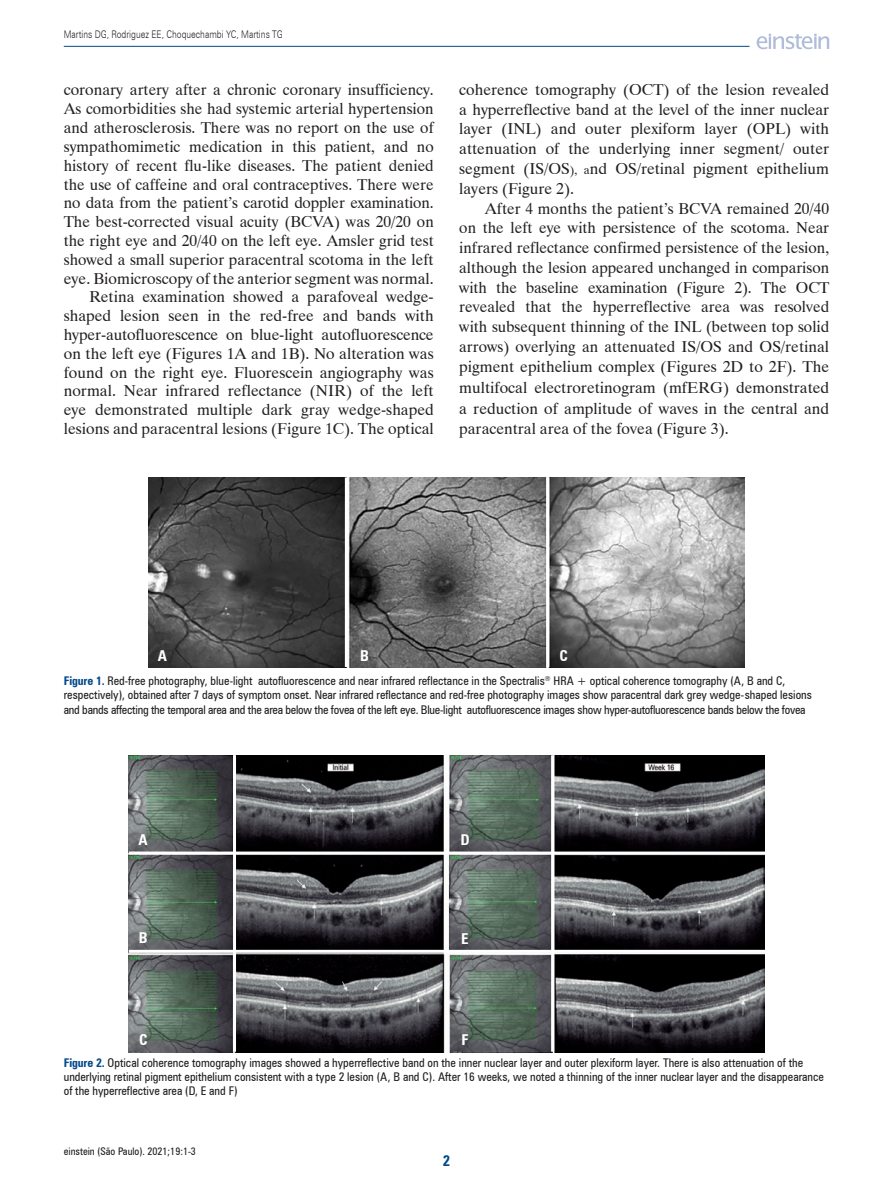
<style>
.page{position:relative;width:893px;height:1191px;background:#fff}
.page>*{position:absolute;margin:0;border:0;box-sizing:border-box;transform-origin:0 0}
.t1{font:15.75px/18.9px "Dutch 801 BT";color:#231f20;text-align:justify}
.t2{font:700 condensed 15px "Zurich BT";color:#fff}
.t3{font:700 condensed 15px "Zurich BT";color:#004a8b}
.t4{font:condensed 12px/14.2px "Zurich BT";color:#231f20}
.t5{font:300 10.5px "Zurich BT";color:#231f20;scale:.8 1}
.t6{font:condensed 10.5px "Zurich BT";color:#231f20}
.s1{font-size:12px}
.s2{font-weight:700;color:#004a8b}
</style>
<div class="page">
<svg style="left:757px;top:34px;width:72px;height:15px"></svg>
<hr style="left:64px;top:46px;width:685px;height:1px;background:#004a8b">
<img style="left:148px;top:477px;width:597px;height:190px">
<img style="left:129px;top:755px;width:635px;height:297px">
<hr style="left:345px;top:477px;width:3px;height:190px;background:#fff">
<hr style="left:546px;top:477px;width:3px;height:190px;background:#fff">
<hr style="left:233px;top:755px;width:3px;height:296px;background:#fff">
<hr style="left:551px;top:755px;width:3px;height:296px;background:#fff">
<hr style="left:129px;top:851px;width:636px;height:3px;background:#fff">
<hr style="left:129px;top:949px;width:636px;height:3px;background:#fff">
<p class="t5" style="left:64px;top:28px;width:275px">Martins DG, Rodriguez EE, Choquechambi YC, Martins TG</p>
<p class="t1" style="left:64px;top:80px;width:371px;text-align:right">coronary artery after a chronic coronary insufficiency.<br>As comorbidities she had systemic arterial hypertension and atherosclerosis. There was no report on the use of sympathomimetic medication in this patient, and no history of recent flu-like diseases. The patient denied the use of caffeine and oral contraceptives. There were no data from the patient’s carotid doppler examination.<br>The best-corrected visual acuity (BCVA) was 20/20 on the right eye and 20/40 on the left eye. Amsler grid test showed a small superior paracentral scotoma in the left eye. Biomicroscopy of the anterior segment was normal.<br>Retina examination showed a parafoveal wedge&shy;shaped lesion seen in the red-free and bands with hyper-autofluorescence on blue-light autofluorescence on the left eye (Figures 1A and 1B). No alteration was found on the right eye. Fluorescein angiography was normal. Near infrared reflectance (NIR) of the left eye demonstrated multiple dark gray wedge-shaped lesions and paracentral lesions (Figure 1C). The optical</p>
<p class="t1" style="left:459px;top:79px;width:371px;line-height:19.8px">coherence tomography (OCT) of the lesion revealed a hyperreflective band at the level of the inner nuclear layer (INL) and outer plexiform layer (OPL) with attenuation of the underlying inner segment/ outer segment (IS/OS<span class="s1">), a</span>nd OS/retinal pigment epithelium layers (Figure 2).</p>
<p class="t1" style="left:459px;top:198px;width:371px;line-height:20.1px;text-indent:26px">After 4 months the patient’s BCVA remained 20/40 on the left eye with persistence of the scotoma. Near infrared reflectance confirmed persistence of the lesion, although the lesion appeared unchanged in comparison with the baseline examination (Figure 2). The OCT revealed that the hyperreflective area was resolved with subsequent thinning of the INL (between top solid arrows) overlying an attenuated IS/OS and OS/retinal pigment epithelium complex (Figures 2D to 2F). The multifocal electroretinogram (mfERG) demonstrated a reduction of amplitude of waves in the central and paracentral area of the fovea (Figure 3).</p>
<p class="t2" style="left:158px;top:646px;width:11px">A</p>
<p class="t2" style="left:360px;top:646px;width:10px">B</p>
<p class="t2" style="left:560px;top:646px;width:10px">C</p>
<p class="t4" style="left:64px;top:673px;width:750px"><span class="s2">Figure 1.</span> Red-free photography, blue-light autofluorescence and near infrared reflectance in the Spectralis<sup>®</sup> HRA + optical coherence tomography (A, B and C, respectively), obtained after 7 days of symptom onset. Near infrared reflectance and red-free photography images show paracentral dark grey wedge-shaped lesions and bands affecting the temporal area and the area below the fovea of the left eye. Blue-light autofluorescence images show hyper-autofluorescence bands below the fovea</p>
<p class="t2" style="left:139px;top:831px;width:11px">A</p>
<p class="t2" style="left:139px;top:928px;width:10px">B</p>
<p class="t2" style="left:460px;top:831px;width:11px">D</p>
<p class="t2" style="left:461px;top:929px;width:9px">E</p>
<p class="t2" style="left:139px;top:1031px;width:10px">C</p>
<p class="t2" style="left:461px;top:1031px;width:9px">F</p>
<p class="t4" style="left:64px;top:1055px;width:762px"><span class="s2">Figure 2.</span> Optical coherence tomography images showed a hyperreflective band on the inner nuclear layer and outer plexiform layer. There is also attenuation of the underlying retinal pigment epithelium consistent with a type 2 lesion (A, B and C). After 16 weeks, we noted a thinning of the inner nuclear layer and the disappearance of the hyperreflective area (D, E and F)</p>
<p class="t6" style="left:64px;top:1144px;width:134px">einstein (São Paulo). 2021;19:1-3</p>
<p class="t3" style="left:443px;top:1151px;width:9px">2</p>
</div>
